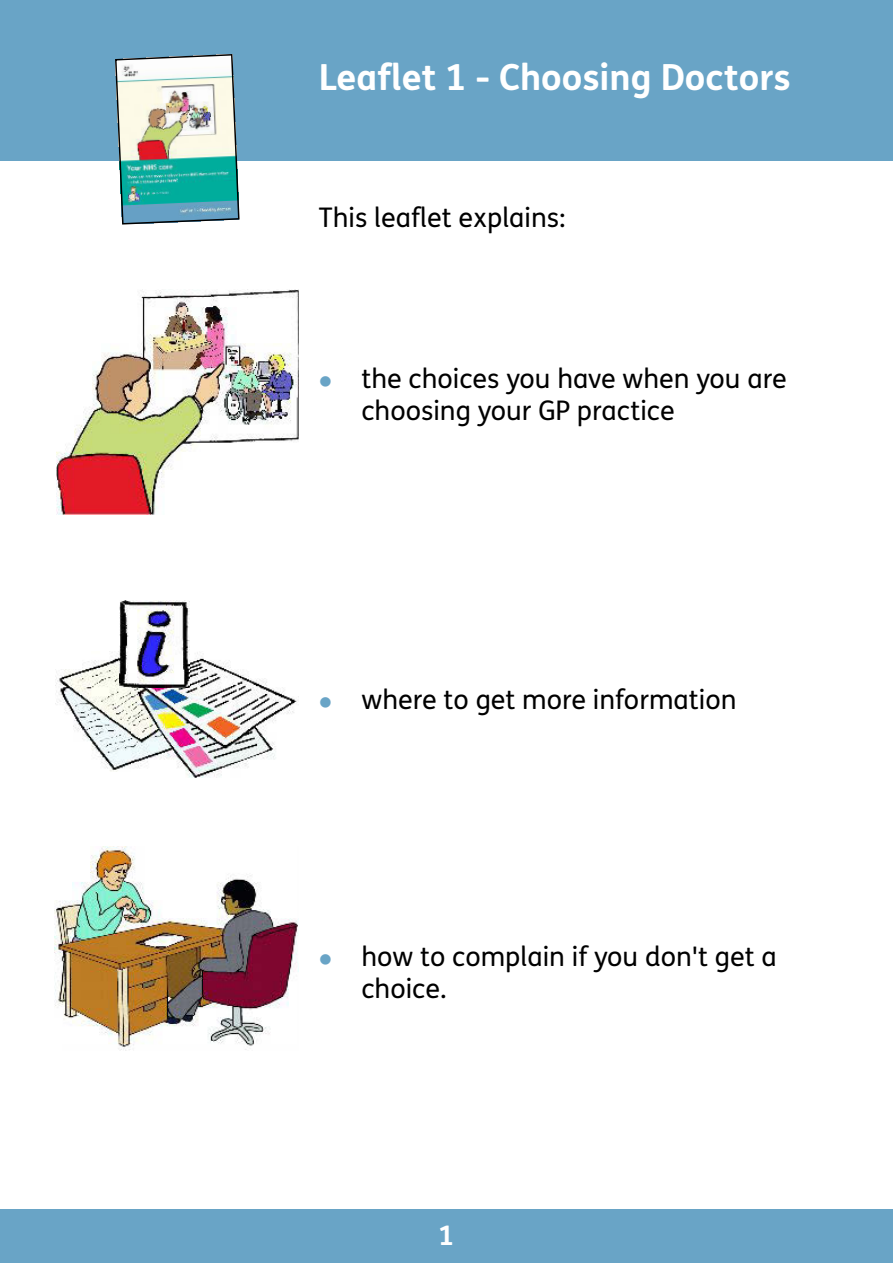
<style>
.page{position:relative;width:893px;height:1263px;background:#fff}
.page>*{position:absolute;margin:0;border:0;box-sizing:border-box;transform-origin:0 0}
.t1{font:700 36px "FS Me";color:#fff}
.t2{font:27px/32.1px "FS Me";color:#000}
.t3{font:700 27px "FS Me";color:#fff}
.t4{font:18px "Wingdings";color:#69a4c6}
</style>
<div class="page">
<div style="left:0;top:0;width:893px;height:161px;background:#69a4c6"></div>
<div style="left:0;top:1209px;width:893px;height:54px;background:#69a4c6"></div>
<img style="left:56px;top:289px;width:242px;height:225px">
<img style="left:55px;top:651px;width:77px;height:121px">
<img style="left:132px;top:652px;width:166px;height:126px">
<img style="left:119px;top:601px;width:70px;height:86px">
<img style="left:54px;top:846px;width:244px;height:205px">
<img style="left:115px;top:54px;width:125px;height:171px">
<h1 class="t1" style="left:319px;top:63px;width:473px">Leaflet 1 - Choosing Doctors</h1>
<p class="t2" style="left:319px;top:204px;width:248px">This leaflet explains:</p>
<p class="t4" style="left:319px;top:374px;width:15px">●</p>
<p class="t2" style="left:361px;top:365px;width:427px">the choices you have when you are choosing your GP practice</p>
<p class="t4" style="left:319px;top:695px;width:15px">●</p>
<p class="t2" style="left:361px;top:686px;width:377px">where to get more information</p>
<p class="t4" style="left:319px;top:952px;width:15px">●</p>
<p class="t2" style="left:361px;top:943px;width:417px">how to complain if you don't get a choice.</p>
<p class="t3" style="left:438px;top:1224px;width:17px">1</p>
</div>
